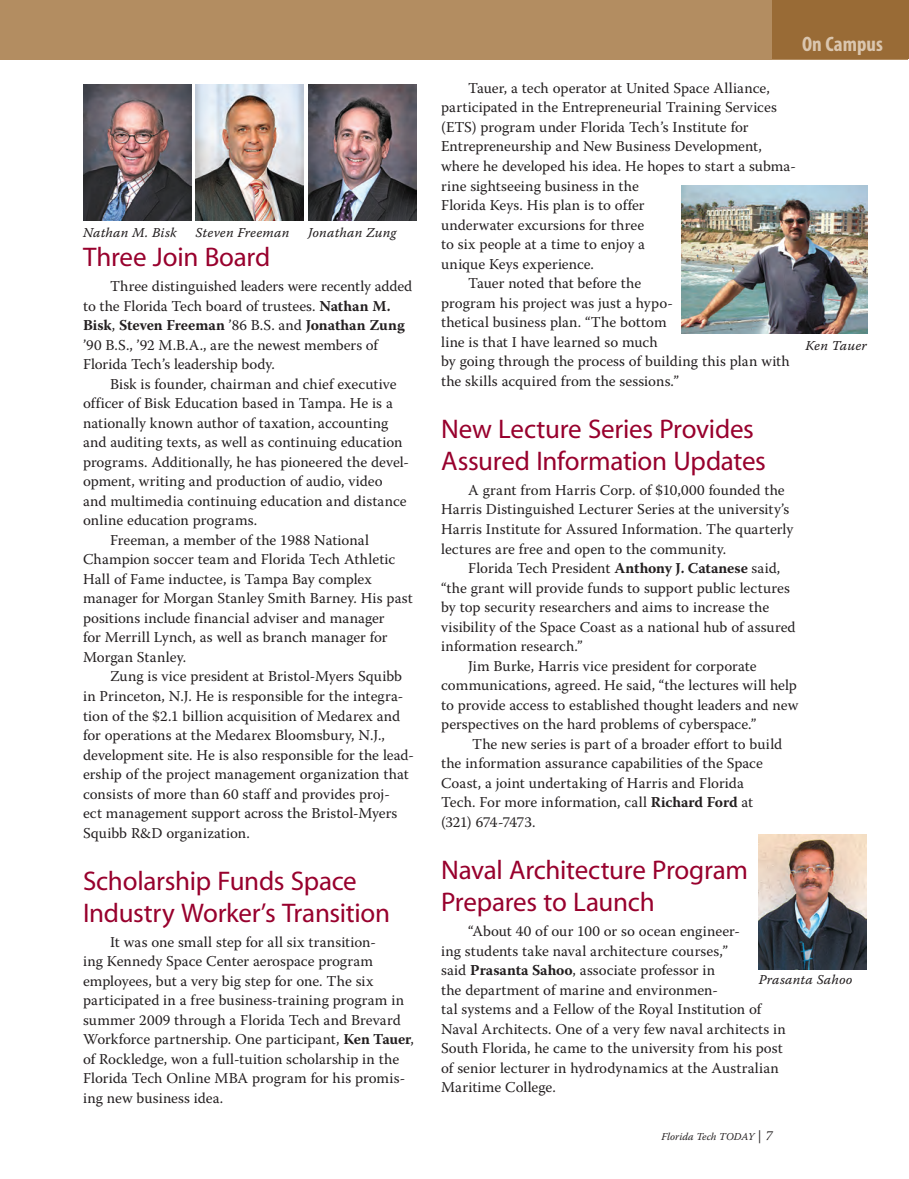
<style>
.page{position:relative;width:909px;height:1179px;background:#fff}
.page>*{position:absolute;margin:0;border:0;box-sizing:border-box;transform-origin:0 0}
.t1{font:27px/32.4px "Myriad";letter-spacing:-.01em;color:#98012d}
.t2{font:700 condensed 21px "Myriad";color:#dac6af}
.t3{font:15px/19.5px "Warnock Pro";letter-spacing:.005em;color:#231f20}
.t4{font:13.5px "Warnock Pro It Capt";letter-spacing:.005em;color:#231f20}
.t5{font:italic 10.5px "Warnock Pro";color:#231f20}
.s1{font-weight:700}
.s2{font-size:13.5px}
</style>
<div class="page">
<div style="left:2px;top:0;width:904px;height:59px;background:#b38d61"></div>
<div style="left:772px;top:0;width:136px;height:59px;background:#996b36"></div>
<hr style="left:0;top:0;width:3px;height:59px;background:#b38d61">
<img style="left:83px;top:85px;width:108px;height:135px">
<img style="left:195px;top:85px;width:108px;height:135px">
<img style="left:308px;top:85px;width:108px;height:135px">
<img style="left:681px;top:185px;width:186px;height:149px">
<img style="left:758px;top:834px;width:108px;height:135px">
<p class="t4" style="left:83px;top:224px;width:95px">Nathan M. Bisk</p>
<p class="t4" style="left:195px;top:224px;width:95px">Steven Freeman</p>
<p class="t4" style="left:308px;top:224px;width:90px">Jonathan Zung</p>
<h1 class="t1" style="left:83px;top:242px;width:189px">Three Join Board</h1>
<p class="t3" style="left:83px;top:276px;width:331px;text-indent:27px">Three distinguished leaders were recently added to the Florida Tech board of trustees. <span class="s1">Nathan M.<br>Bisk</span>, <span class="s1">Steven Freeman</span> ’86 B.S. and <span class="s1">Jonathan Zung </span>’90 B.S., ’92 M.B.A., are the newest members of Florida Tech’s leadership body.</p>
<p class="t3" style="left:110px;top:374px;width:288px">Bisk is founder, chairman and chief executive</p>
<p class="t3" style="left:83px;top:393px;width:311px">officer of Bisk Education based in Tampa. He is a</p>
<p class="t3" style="left:83px;top:413px;width:307px">nationally known author of taxation, accounting</p>
<p class="t3" style="left:83px;top:432px;width:321px">and auditing texts, as well as continuing education</p>
<p class="t3" style="left:83px;top:452px;width:327px">programs. Additionally, he has pioneered the devel-</p>
<p class="t3" style="left:83px;top:471px;width:301px">opment, writing and production of audio, video</p>
<p class="t3" style="left:83px;top:491px;width:325px">and multimedia continuing education and distance</p>
<p class="t3" style="left:83px;top:510px;width:176px">online education programs.</p>
<p class="t3" style="left:110px;top:530px;width:260px">Freeman, a member of the 1988 National</p>
<p class="t3" style="left:83px;top:549px;width:314px">Champion soccer team and Florida Tech Athletic</p>
<p class="t3" style="left:83px;top:569px;width:290px">Hall of Fame inductee, is Tampa Bay complex</p>
<p class="t3" style="left:83px;top:588px;width:331px">manager for Morgan Stanley Smith Barney. His past</p>
<p class="t3" style="left:83px;top:608px;width:303px">positions include financial adviser and manager</p>
<p class="t3" style="left:83px;top:627px;width:306px">for Merrill Lynch, as well as branch manager for</p>
<p class="t3" style="left:83px;top:647px;width:105px">Morgan Stanley.</p>
<p class="t3" style="left:110px;top:666px;width:293px">Zung is vice president at Bristol-Myers Squibb</p>
<p class="t3" style="left:83px;top:686px;width:321px">in Princeton, N.J. He is responsible for the integra-</p>
<p class="t3" style="left:83px;top:705px;width:318px">tion of the $2.1 billion acquisition of Medarex and</p>
<p class="t3" style="left:83px;top:725px;width:303px">for operations at the Medarex Bloomsbury, N.J.,</p>
<p class="t3" style="left:83px;top:744px;width:332px">development site. He is also responsible for the lead-</p>
<p class="t3" style="left:83px;top:764px;width:327px">ership of the project management organization that</p>
<p class="t3" style="left:83px;top:783px;width:308px">consists of more than 60 staff and provides proj-</p>
<p class="t3" style="left:83px;top:803px;width:316px">ect management support across the Bristol-Myers</p>
<p class="t3" style="left:83px;top:822px;width:168px">Squibb R&amp;D organization.</p>
<h1 class="t1" style="left:83px;top:865px;width:308px">Scholarship Funds Space<br>Industry Worker’s Transition</h1>
<p class="t3" style="left:83px;top:931px;width:332px;text-indent:27px">It was one small step for all six transition-<br>ing Kennedy Space Center aerospace program employees, but a very big step for one. The six participated in a free business-training program in summer 2009 through a Florida Tech and Brevard Workforce partnership. One participant, <span class="s1">Ken Tauer</span>, of Rockledge, won a full-tuition scholarship in the Florida Tech Online MBA program for his promis&shy;ing new business idea.</p>
<h2 class="t2" style="left:801px;top:33px;width:82px">On Campus</h2>
<p class="t3" style="left:468px;top:78px;width:303px">Tauer, a tech operator at United Space Alliance,</p>
<p class="t3" style="left:441px;top:97px;width:337px">participated in the Entrepreneurial Training Services</p>
<p class="t3" style="left:441px;top:117px;width:309px">(ETS) program under Florida Tech’s Institute for</p>
<p class="t3" style="left:441px;top:136px;width:322px">Entrepreneurship and New Business Development,</p>
<p class="t3" style="left:441px;top:156px;width:356px">where he developed his idea. He hopes to start a subma-</p>
<p class="t3" style="left:441px;top:175px;width:199px">rine sightseeing business in the</p>
<p class="t3" style="left:441px;top:195px;width:205px">Florida Keys. His plan is to offer</p>
<p class="t3" style="left:441px;top:214px;width:204px">underwater excursions for three</p>
<p class="t3" style="left:441px;top:234px;width:205px">to six people at a time to enjoy a</p>
<p class="t3" style="left:441px;top:253px;width:154px">unique Keys experience.</p>
<p class="t3" style="left:468px;top:273px;width:174px">Tauer noted that before the</p>
<p class="t3" style="left:441px;top:292px;width:233px">program his project was just a hypo-</p>
<p class="t3" style="left:441px;top:312px;width:227px">thetical business plan. “The bottom</p>
<p class="t3" style="left:441px;top:331px;width:218px">line is that I have learned so much</p>
<p class="t3" style="left:441px;top:351px;width:350px">by going through the process of building this plan with</p>
<p class="t3" style="left:441px;top:370px;width:239px">the skills acquired from the sessions.”</p>
<h1 class="t1" style="left:441px;top:413px;width:326px">New Lecture Series Provides<br>Assured Information Updates</h1>
<p class="t3" style="left:441px;top:480px;width:353px;text-indent:27px">A grant from Harris Corp. of $10,000 founded the Harris Distinguished Lecturer Series at the university’s Harris Institute for Assured Information. The quarterly lectures are free and open to the community.</p>
<p class="t3" style="left:468px;top:558px;width:313px">Florida Tech President <span class="s1">Anthony J. Catanese</span> said,</p>
<p class="t3" style="left:441px;top:577px;width:350px">“the grant will provide funds to support public lectures</p>
<p class="t3" style="left:441px;top:597px;width:329px">by top security researchers and aims to increase the</p>
<p class="t3" style="left:441px;top:616px;width:356px">visibility of the Space Coast as a national hub of assured</p>
<p class="t3" style="left:441px;top:636px;width:143px">information research.”</p>
<p class="t3" style="left:468px;top:655px;width:290px">Jim Burke, Harris vice president for corporate</p>
<p class="t3" style="left:441px;top:675px;width:357px">communications, agreed. He said, “the lectures will help</p>
<p class="t3" style="left:441px;top:694px;width:358px">to provide access to established thought leaders and new</p>
<p class="t3" style="left:441px;top:714px;width:317px">perspectives on the hard problems of cyberspace.”</p>
<p class="t3" style="left:472px;top:733px;width:311px">The new series is part of a broader effort to build</p>
<p class="t3" style="left:441px;top:753px;width:323px">the information assurance capabilities of the Space</p>
<p class="t3" style="left:441px;top:772px;width:304px">Coast, a joint undertaking of Harris and Florida</p>
<p class="t3" style="left:441px;top:792px;width:313px">Tech. For more information, call <span class="s1">Richard Ford</span> at</p>
<p class="t3" style="left:441px;top:811px;width:96px">(321) 674-7473.</p>
<h1 class="t1" style="left:441px;top:854px;width:308px">Naval Architecture Program<br>Prepares to Launch</h1>
<p class="t3" style="left:441px;top:920px;width:346px;text-indent:27px">“About 40 of our 100 or so ocean engineer-<br>ing students take naval architecture courses,”<br>said <span class="s1">Prasanta Sahoo</span>, associate professor in<br>the department of marine and environmen-<br>tal systems and a Fellow of the Royal Institution of Naval Architects. One of a very few naval architects in South Florida, he came to the university from his post of senior lecturer in hydrodynamics at the Australian Maritime College.</p>
<p class="t4" style="left:805px;top:337px;width:63px">Ken Tauer</p>
<p class="t4" style="left:758px;top:970px;width:95px">Prasanta Sahoo</p>
<p class="t5" style="left:661px;top:1130px;width:112px">Florida Tech TODAY <span class="s2">| 7</span></p>
</div>
